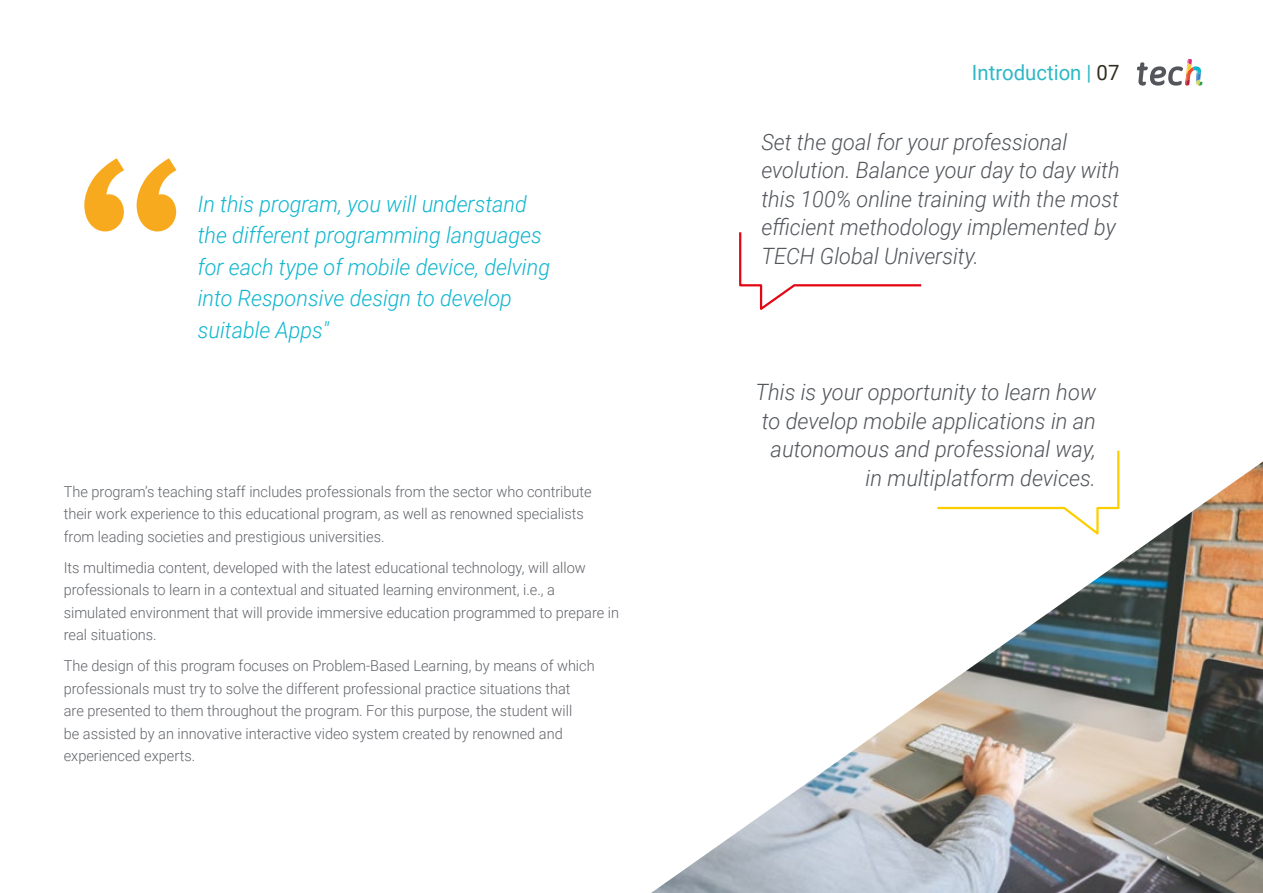
<style>
.page{position:relative;width:1263px;height:893px;background:#fff}
.page>*{position:absolute;margin:0;border:0;box-sizing:border-box;transform-origin:0 0}
.t1{font:italic 300 22.5px/28.5px "Roboto";color:#52555b;scale:.96 1}
.t2{font:italic 300 22.5px/31.5px "Roboto";color:#0fb6cf;scale:.96 1}
.t3{font:italic 300 22.5px/28.5px "Roboto";color:#52555b;text-align:right}
.t4{font:21px "Roboto";color:#2db8c5}
.t5{font:300 15px/22.5px "Roboto";color:#61646a}
.s1{color:#312e20}
</style>
<div class="page">
<svg style="left:1137px;top:59px;width:65px;height:27px"></svg>
<svg style="left:84px;top:158px;width:92px;height:73px"></svg>
<svg style="left:739px;top:232px;width:183px;height:78px"></svg>
<img style="left:651px;top:461px;width:612px;height:432px">
<h1 class="t2" style="left:198px;top:187px;width:369px">In this program, you will understand the different programming languages for each type of mobile device, delving into Responsive design to develop suitable Apps"</h1>
<p class="t5" style="left:64px;top:479px;width:529px">The program’s teaching staff includes professionals from the sector who contribute their work experience to this educational program, as well as renowned specialists from leading societies and prestigious universities.</p>
<p class="t5" style="left:64px;top:555px;width:557px">Its multimedia content, developed with the latest educational technology, will allow professionals to learn in a contextual and situated learning environment, i.e., a simulated environment that will provide immersive education programmed to prepare in real situations.</p>
<p class="t5" style="left:64px;top:654px;width:532px">The design of this program focuses on Problem-Based Learning, by means of which professionals must try to solve the different professional practice situations that<br>are presented to them throughout the program. For this purpose, the student will<br>be assisted by an innovative interactive video system created by renowned and experienced experts.</p>
<h2 class="t4" style="left:972px;top:57px;width:149px">Introduction | <span class="s1">07</span></h2>
<h1 class="t1" style="left:761px;top:127px;width:375px">Set the goal for your professional evolution. Balance your day to day with this 100% online training with the most efficient methodology implemented by TECH Global University.</h1>
<h1 class="t3" style="left:755px;top:377px;width:342px">This is your opportunity to learn how to develop mobile applications in an autonomous and professional way, in multiplatform devices.</h1>
</div>
